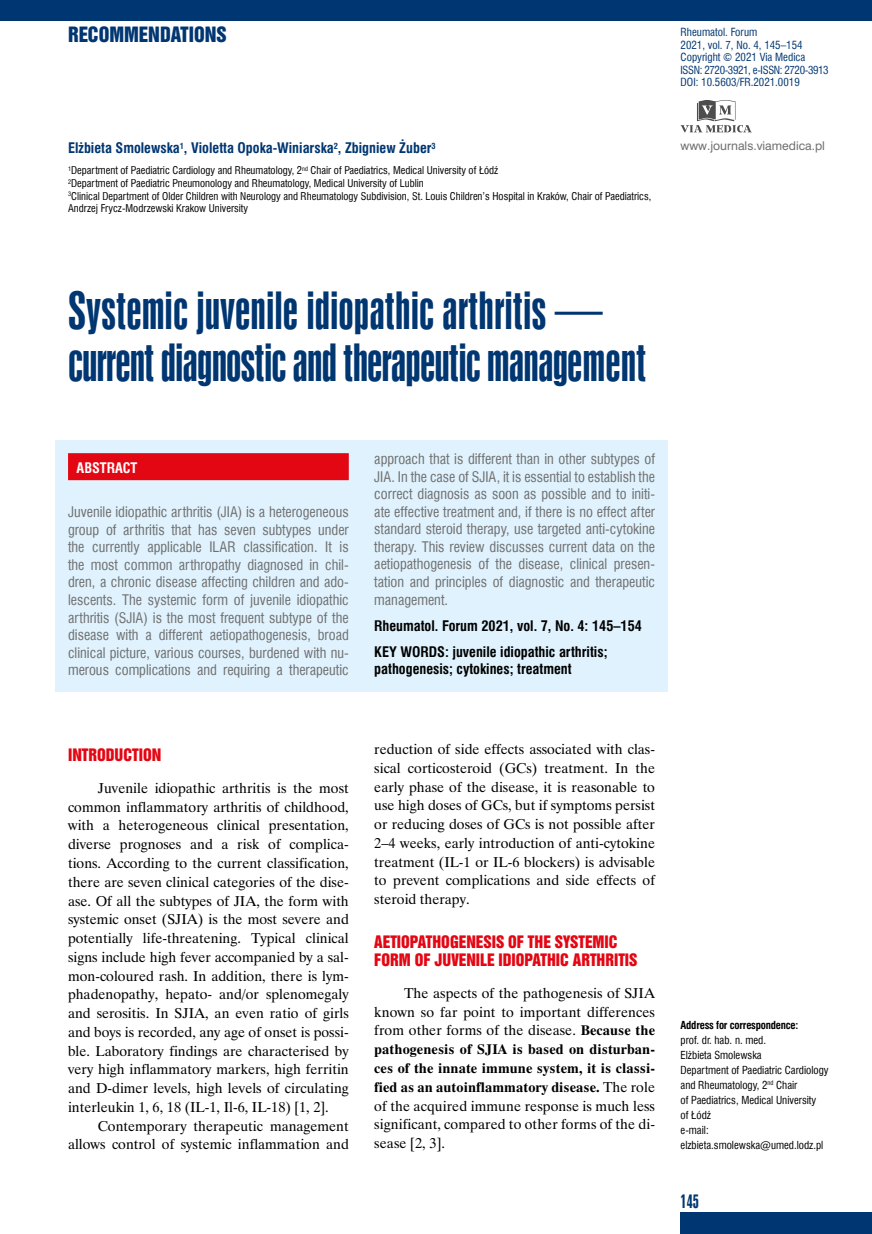
<style>
.page{position:relative;width:872px;height:1234px;background:#fff}
.page>*{position:absolute;margin:0;border:0;box-sizing:border-box;transform-origin:0 0}
.t1{font:48px/52.5px "Swis 924 EU";color:#003671}
.t2{font:19.35px "Swis 921 EU";color:#003671}
.t3{font:18px "Swis 924 EU";color:#003671}
.t4{font:15.75px/18.8px "Swis 921 EU";color:#e30613}
.t5{font:14.25px/18.8px "Time Ibis EE";color:#000;text-align:justify}
.t6{font:14.25px/17.5px "Swis 721 Cn EU";color:#706f6f;text-align:justify}
.t7{font:700 14.25px/26.1px "Swis 721 Cn EU";color:#000}
.t8{font:700 14.25px "Swis 721 Cn EU";color:#003671}
.t9{font:700 14.25px "Swis 721 Cn EU";color:#fff}
.t10{font:11.25px "Swis 721 PL";color:#706f6f}
.t11{font:10.95px/12.6px "Swis 721 Cn EU";color:#003671}
.t12{font:10.8px/15px "Swis 721 Cn EU";color:#000}
.t13{font:700 10.8px "Swis 721 Cn EU";letter-spacing:-.02em;color:#000}
.t14{font:10.5px/12.6px "Swis 721 Cn EU";color:#000}
.s1{font-weight:700}
</style>
<div class="page">
<div style="left:680px;top:1212px;width:192px;height:21px;background:#003671"></div>
<div style="left:0;top:0;width:872px;height:21px;background:#003671"></div>
<svg style="left:680px;top:100px;width:71px;height:33px"></svg>
<div style="left:55px;top:440px;width:613px;height:252px;background:#dff2fd"></div>
<div style="left:68px;top:453px;width:281px;height:27px;background:#e30613"></div>
<h2 class="t2" style="left:68px;top:22px;width:160px">RECOMMENDATIONS</h2>
<p class="t8" style="left:68px;top:139px;width:369px">Elżbieta Smolewska<sup>1</sup>, Violetta Opoka-Winiarska<sup>2</sup>, Zbigniew Żuber<sup>3</sup></p>
<p class="t14" style="left:68px;top:164px;width:585px"><sup>1</sup>Department of Paediatric Cardiology and Rheumatology, 2<sup>nd</sup> Chair of Paediatrics, Medical University of Łódź<br><sup>2</sup>Department of Paediatric Pneumonology and Rheumatology, Medical University of Lublin<br><sup>3</sup>Clinical Department of Older Children with Neurology and Rheumatology Subdivision, St. Louis Children’s Hospital in Kraków, Chair of Paediatrics, Andrzej Frycz-Modrzewski Krakow University</p>
<p class="t11" style="left:680px;top:26px;width:150px">Rheumatol. Forum<br>2021, vol. 7, No. 4, 145–154<br>Copyright © 2021 Via Medica<br>ISSN: 2720-3921, e-ISSN: 2720-3913<br>DOI: 10.5603/FR.2021.0019</p>
<p class="t10" style="left:680px;top:138px;width:146px">www.journals.viamedica.pl</p>
<h1 class="t1" style="left:68px;top:284px;width:580px">Systemic juvenile idiopathic arthritis — current diagnostic and therapeutic management</h1>
<p class="t9" style="left:77px;top:459px;width:62px">ABSTRACT</p>
<p class="t6" style="left:68px;top:503px;width:282px">Juvenile idiopathic arthritis (JIA) is a heterogeneous group of arthritis that has seven subtypes under the currently applicable ILAR classification. It is the most common arthropathy diagnosed in chil&shy;dren, a chronic disease affecting children and ado&shy;lescents. The systemic form of juvenile idiopathic arthritis (SJIA) is the most frequent subtype of the disease with a different aetiopathogenesis, broad clinical picture, various courses, burdened with nu&shy;merous complications and requiring a therapeutic</p>
<p class="t6" style="left:374px;top:450px;width:282px">approach that is different than in other subtypes of JIA. In the case of SJIA, it is essential to establish the correct diagnosis as soon as possible and to initi&shy;ate effective treatment and, if there is no effect after standard steroid therapy, use targeted anti-cytokine therapy. This review discusses current data on the aetiopathogenesis of the disease, clinical presen&shy;tation and principles of diagnostic and therapeutic management.</p>
<p class="t7" style="left:374px;top:613px;width:269px">Rheumatol. Forum 2021, vol. 7, No. 4: 145–154<br>KEY WORDS: juvenile idiopathic arthritis;</p>
<p class="t7" style="left:374px;top:656px;width:199px">pathogenesis; cytokines; treatment</p>
<p class="t4" style="left:68px;top:745px;width:95px">INTRODUCTION</p>
<p class="t5" style="left:68px;top:778px;width:282px;text-indent:30px">Juvenile idiopathic arthritis is the most common inflammatory arthritis of childhood, with a heterogeneous clinical presentation, diverse prognoses and a risk of complica&shy;tions. According to the current classification, there are seven clinical categories of the dise&shy;ase. Of all the subtypes of JIA, the form with systemic onset (SJIA) is the most severe and potentially life-threatening. Typical clinical signs include high fever accompanied by a sal&shy;mon-coloured rash. In addition, there is lym&shy;phadenopathy, hepato- and/or splenomegaly and serositis. In SJIA, an even ratio of girls and boys is recorded, any age of onset is possi&shy;ble. Laboratory findings are characterised by very high inflammatory markers, high ferritin and D-dimer levels, high levels of circulating interleukin 1, 6, 18 (IL-1, Il-6, IL-18) [1, 2].</p>
<p class="t5" style="left:68px;top:1115px;width:282px;text-align:right">Contemporary therapeutic management allows control of systemic inflammation and</p>
<p class="t5" style="left:374px;top:739px;width:282px">reduction of side effects associated with clas&shy;sical corticosteroid (GCs) treatment. In the early phase of the disease, it is reasonable to use high doses of GCs, but if symptoms persist or reducing doses of GCs is not possible after 2–4 weeks, early introduction of anti-cytokine treatment (IL-1 or IL-6 blockers) is advisable to prevent complications and side effects of steroid therapy.</p>
<p class="t4" style="left:374px;top:931px;width:265px">AETIOPATHOGENESIS OF THE SYSTEMIC<br>FORM OF JUVENILE IDIOPATHIC ARTHRITIS</p>
<p class="t5" style="left:374px;top:983px;width:282px;text-indent:30px">The aspects of the pathogenesis of SJIA known so far point to important differences from other forms of the disease. <span class="s1">Because the pathogenesis of SJIA is based on disturban&shy;ces of the innate immune system, it is classi&shy;fied as an autoinflammatory disease.</span> The role of the acquired immune response is much less significant, compared to other forms of the di&shy;sease [2, 3].</p>
<p class="t13" style="left:680px;top:1018px;width:119px">Address for correspondence:</p>
<p class="t12" style="left:680px;top:1032px;width:150px">prof. dr. hab. n. med.<br>Elżbieta Smolewska<br>Department of Paediatric Cardiology and Rheumatology, 2<sup>nd</sup> Chair<br>of Paediatrics, Medical University<br>of Łódź<br>e-mail: elzbieta.smolewska@umed.lodz.pl</p>
<p class="t3" style="left:680px;top:1190px;width:20px">145</p>
</div>
